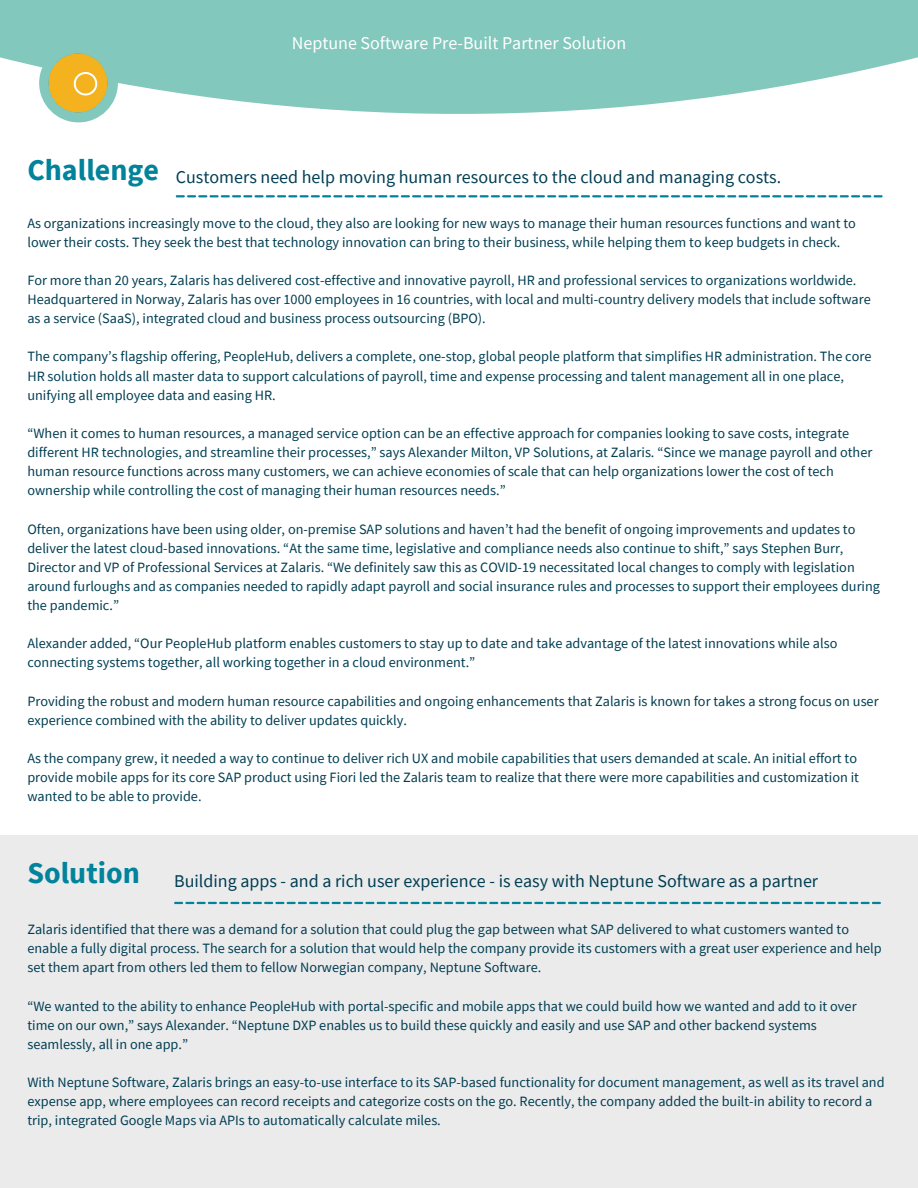
<style>
.page{position:relative;width:918px;height:1188px;background:#fff}
.page>*{position:absolute;margin:0;border:0;box-sizing:border-box;transform-origin:0 0}
.t1{font:18px "Source Sans Pro";color:#013e52}
.t2{font:18px "Source Sans Pro";color:#fff}
.t3{font:14.25px/19.2px "Source Sans Pro";color:#013e52}
</style>
<div class="page">
<svg style="left:0;top:0;width:918px;height:114px;background:#94cfc5"></svg>
<div style="left:39px;top:44px;width:79px;height:78px;background:#83c8bc;border-radius:50%"></div>
<img style="left:48px;top:52px;width:61px;height:61px">
<svg style="left:176px;top:195px;width:707px;height:2px"></svg>
<div style="left:0;top:836px;width:918px;height:352px;background:#ebebec"></div>
<svg style="left:174px;top:902px;width:707px;height:2px"></svg>
<p class="t2" style="left:292px;top:32px;width:336px">Neptune Software Pre-Built Partner Solution</p>
<p class="t1" style="left:27px;top:166px;width:755px"><sup>Challenge</sup> Customers need help moving human resources to the cloud and managing costs.</p>
<p class="t3" style="left:27px;top:213px;width:830px">As organizations increasingly move to the cloud, they also are looking for new ways to manage their human resources functions and want to lower their costs. They seek the best that technology innovation can bring to their business, while helping them to keep budgets in check.</p>
<p class="t3" style="left:27px;top:270px;width:845px">For more than 20 years, Zalaris has delivered cost-effective and innovative payroll, HR and professional services to organizations worldwide.<br>Headquartered in Norway, Zalaris has over 1000 employees in 16 countries, with local and multi-country delivery models that include software as a service (SaaS), integrated cloud and business process outsourcing (BPO).</p>
<p class="t3" style="left:27px;top:347px;width:846px">The company’s flagship offering, PeopleHub, delivers a complete, one-stop, global people platform that simplifies HR administration. The core<br>HR solution holds all master data to support calculations of payroll, time and expense processing and talent management all in one place, unifying all employee data and easing HR.</p>
<p class="t3" style="left:27px;top:423px;width:846px">“When it comes to human resources, a managed service option can be an effective approach for companies looking to save costs, integrate different HR technologies, and streamline their processes,” says Alexander Milton, VP Solutions, at Zalaris. “Since we manage payroll and other human resource functions across many customers, we can achieve economies of scale that can help organizations lower the cost of tech ownership while controlling the cost of managing their human resources needs.”</p>
<p class="t3" style="left:27px;top:519px;width:854px">Often, organizations have been using older, on-premise SAP solutions and haven’t had the benefit of ongoing improvements and updates to deliver the latest cloud-based innovations. “At the same time, legislative and compliance needs also continue to shift,” says Stephen Burr, Director and VP of Professional Services at Zalaris. “We definitely saw this as COVID-19 necessitated local changes to comply with legislation around furloughs and as companies needed to rapidly adapt payroll and social insurance rules and processes to support their employees during the pandemic.”</p>
<p class="t3" style="left:27px;top:634px;width:812px">Alexander added, “Our PeopleHub platform enables customers to stay up to date and take advantage of the latest innovations while also connecting systems together, all working together in a cloud environment.”</p>
<p class="t3" style="left:27px;top:691px;width:853px">Providing the robust and modern human resource capabilities and ongoing enhancements that Zalaris is known for takes a strong focus on user experience combined with the ability to deliver updates quickly.</p>
<p class="t3" style="left:27px;top:748px;width:833px">As the company grew, it needed a way to continue to deliver rich UX and mobile capabilities that users demanded at scale. An initial effort to provide mobile apps for its core SAP product using Fiori led the Zalaris team to realize that there were more capabilities and customization it wanted to be able to provide.</p>
<p class="t1" style="left:27px;top:869px;width:792px"><sup>Solution</sup> Building apps - and a rich user experience - is easy with Neptune Software as a partner</p>
<p class="t3" style="left:27px;top:920px;width:856px">Zalaris identified that there was a demand for a solution that could plug the gap between what SAP delivered to what customers wanted to enable a fully digital process. The search for a solution that would help the company provide its customers with a great user experience and help set them apart from others led them to fellow Norwegian company, Neptune Software.</p>
<p class="t3" style="left:27px;top:996px;width:831px">“We wanted to the ability to enhance PeopleHub with portal-specific and mobile apps that we could build how we wanted and add to it over time on our own,” says Alexander. “Neptune DXP enables us to build these quickly and easily and use SAP and other backend systems seamlessly, all in one app.”</p>
<p class="t3" style="left:27px;top:1073px;width:859px">With Neptune Software, Zalaris brings an easy-to-use interface to its SAP-based functionality for document management, as well as its travel and expense app, where employees can record receipts and categorize costs on the go. Recently, the company added the built-in ability to record a trip, integrated Google Maps via APIs to automatically calculate miles.</p>
</div>
